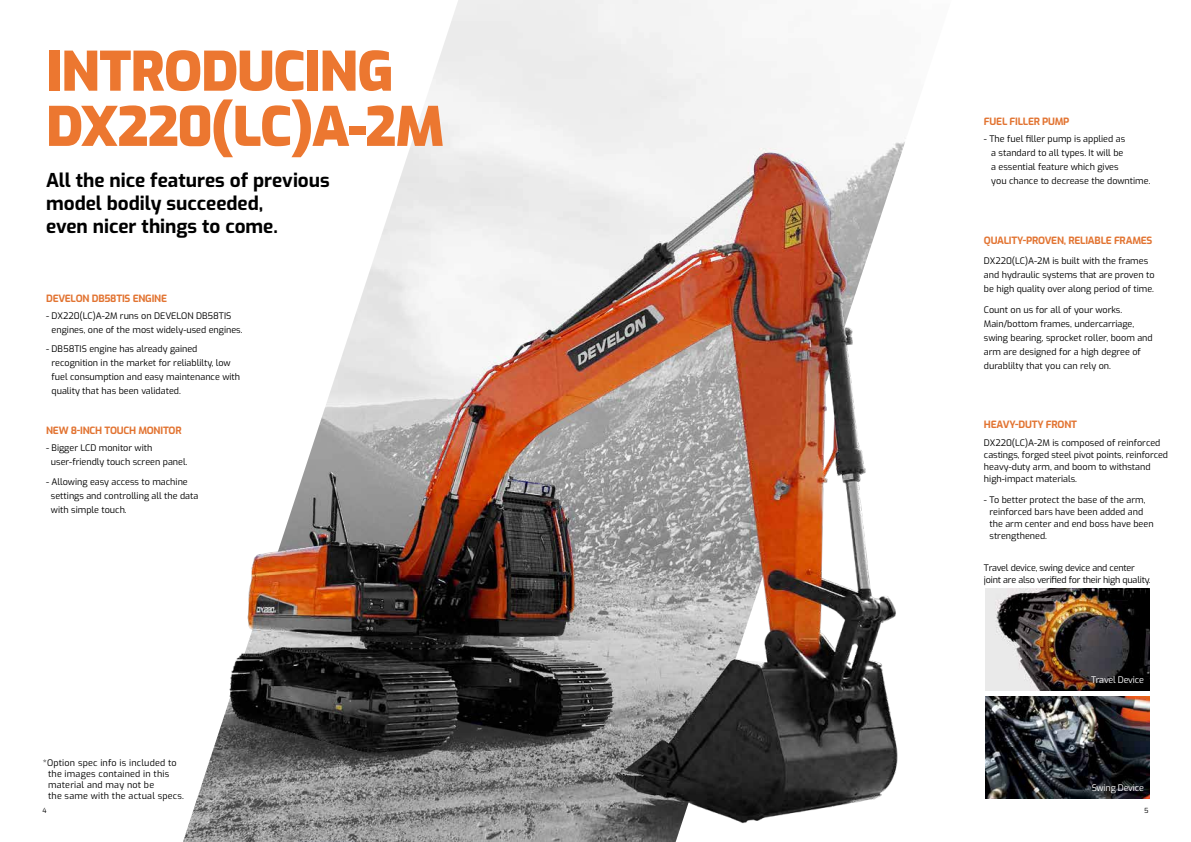
<style>
.page{position:relative;width:1191px;height:842px;background:#fff}
.page>*{position:absolute;margin:0;border:0;box-sizing:border-box;transform-origin:0 0}
.t1{font:900 54px/55.2px "Exo";letter-spacing:-.02em;color:#ec7730}
.t2{font:700 19px/23px "Exo";color:#000}
.t3{font:700 10px "Exo";letter-spacing:-.02em;color:#e27432}
.t4{font:9px/14px "Exo";color:#000}
.t5{font:9px/10.8px "Exo";letter-spacing:.02em;color:#000}
.t6{font:9px/12px "Exo";letter-spacing:-.02em;color:#000}
.t7{font:9px "Exo";letter-spacing:-.02em;color:#fff}
.t8{font:7px "Exo";color:#000}
</style>
<div class="page">
<img style="left:183px;top:0;width:723px;height:842px">
<img style="left:985px;top:589px;width:164px;height:102px">
<img style="left:985px;top:696px;width:164px;height:102px">
<h1 class="t1" style="left:46px;top:41px;width:400px">INTRODUCING<br>DX220(LC)A-2M</h1>
<h2 class="t2" style="left:46px;top:167px;width:285px">All the nice features of previous model bodily succeeded,<br>even nicer things to come.</h2>
<p class="t3" style="left:46px;top:291px;width:123px">DEVELON DB58TIS ENGINE</p>
<p class="t4" style="left:52px;top:308px;width:192px;text-indent:-6px">- DX220(LC)A-2M runs on DEVELON DB58TIS engines, one of the most widely-used engines.</p>
<p class="t4" style="left:52px;top:342px;width:190px;text-indent:-6px">- DB58TIS engine has already gained recognition in the market for reliablilty, low fuel consumption and easy maintenance with quality that has been validated.</p>
<p class="t3" style="left:46px;top:424px;width:137px">NEW 8-INCH TOUCH MONITOR</p>
<p class="t4" style="left:51px;top:440px;width:138px;text-indent:-5px">- Bigger LCD monitor with user-friendly touch screen panel.</p>
<p class="t4" style="left:51px;top:474px;width:149px;text-indent:-5px">- Allowing easy access to machine settings and controlling all the data with simple touch.</p>
<p class="t5" style="left:48px;top:757px;width:137px;text-indent:-5px">*Option spec info is included to the images contained in this material and may not be<br>the same with the actual specs.</p>
<p class="t3" style="left:984px;top:114px;width:87px">FUEL FILLER PUMP</p>
<p class="t4" style="left:991px;top:131px;width:161px;text-indent:-7px">- The fuel filler pump is applied as<br>a standard to all types. It will be<br>a essential feature which gives<br>you chance to decrease the downtime.</p>
<p class="t3" style="left:984px;top:233px;width:170px">QUALITY-PROVEN, RELIABLE FRAMES</p>
<p class="t4" style="left:984px;top:253px;width:172px">DX220(LC)A-2M is built with the frames and hydraulic systems that are proven to be high quality over along period of time.</p>
<p class="t4" style="left:984px;top:303px;width:170px">Count on us for all of your works.<br>Main/bottom frames, undercarriage, swing bearing, sprocket roller, boom and arm are designed for a high degree of durablilty that you can rely on.</p>
<p class="t3" style="left:984px;top:417px;width:95px">HEAVY-DUTY FRONT</p>
<p class="t4" style="left:984px;top:436px;width:186px;line-height:12px">DX220(LC)A-2M is composed of reinforced castings, forged steel pivot points, reinforced heavy-duty arm, and boom to withstand high-impact materials.</p>
<p class="t4" style="left:989px;top:493px;width:166px;line-height:12px;text-indent:-6px">- To better protect the base of the arm, reinforced bars have been added and the arm center and end boss have been strengthened.</p>
<p class="t6" style="left:984px;top:561px;width:168px">Travel device, swing device and center joint are also verified for their high quality.</p>
<p class="t7" style="left:1091px;top:673px;width:54px">Travel Device</p>
<p class="t7" style="left:1091px;top:781px;width:54px">Swing Device</p>
<p class="t8" style="left:43px;top:805px;width:6px">4</p>
<p class="t8" style="left:1144px;top:805px;width:6px">5</p>
</div>
